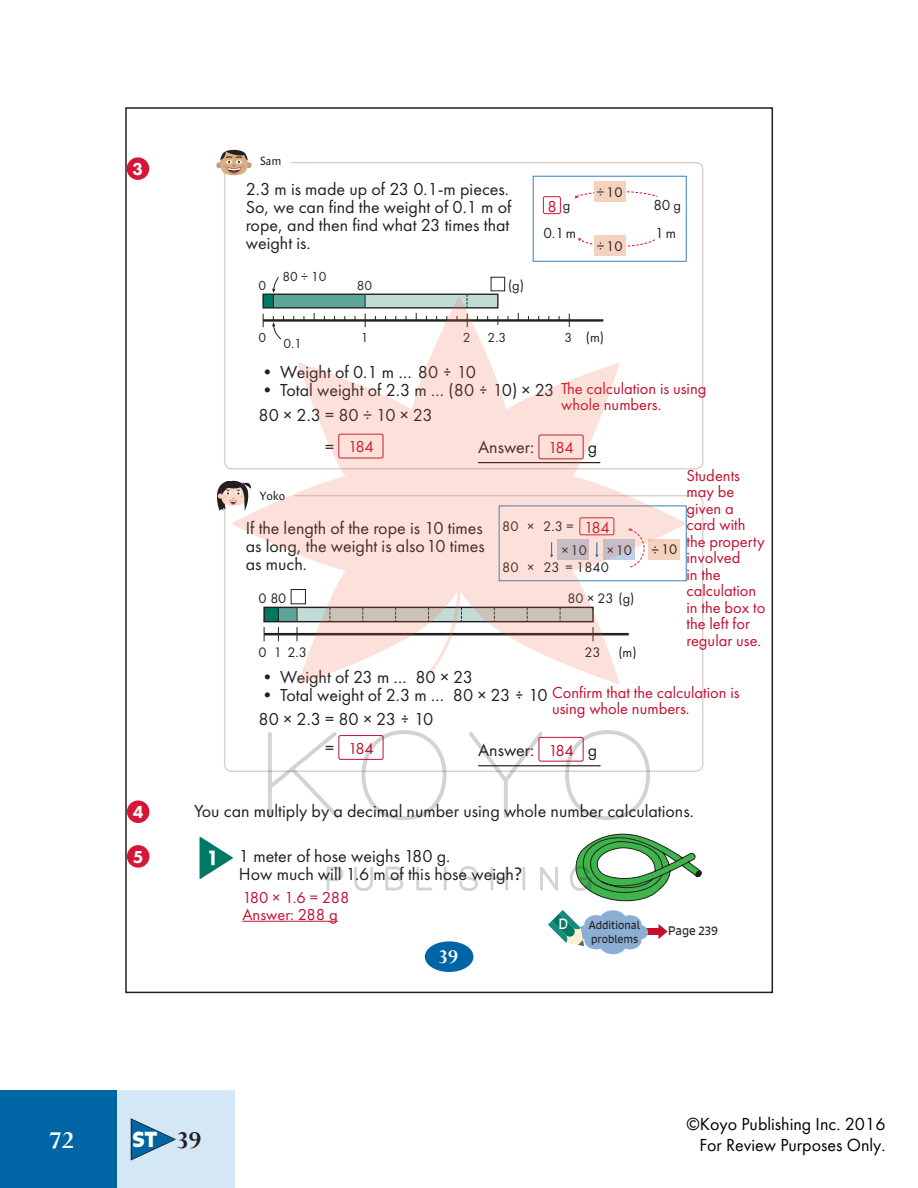
<style>
.page{position:relative;width:918px;height:1188px;background:#fff}
.page>*{position:absolute;margin:0;border:0;box-sizing:border-box;transform-origin:0 0}
.t1{font:700 27px "Perpetua";color:#fff}
.t2{font:700 21.6px "Perpetua";color:#fff}
.t3{font:700 21px "Signo";color:#fff}
.t4{font:18px/18px "Futura PT";color:#231f20}
.t5{font:18px/21.6px "Futura PT";color:#000;text-align:right}
.t6{font:800 18px "Futura PT";color:#fff}
.t7{font:16.5px/16.5px "Futura PT";color:#c3102f}
.t8{font:15.15px/27.2px "Futura PT";color:#231f20}
.t9{font:14.4px "Futura PT";color:#231f20}
.t10{font:14.4px "Signo";color:#fff}
.t11{font:14.25px "Futura PT";color:#231f20}
.t12{font:13.65px "Futura PT";color:#231f20}
.t13{font:12px "Expo Sans Pro";color:#231f20}
.t14{font:12px "Signo";color:#231f20}
.t15{font:10.8px/13.5px "Signo";color:#231f20}
.s1{font-size:15.15px}
.s2{font-size:13.65px}
.s3{font-size:14.4px}
.s4{font-family:"Expo Sans Pro"}
.s5{font-family:"Perpetua";font-size:27px;color:#231f20}
</style>
<div class="page">
<div style="left:0;top:1091px;width:118px;height:97px;background:#0065a4"></div>
<div style="left:118px;top:1091px;width:117px;height:97px;background:#d4e7f6"></div>
<svg style="left:131px;top:1118px;width:45px;height:43px"></svg>
<div style="left:425px;top:941px;width:48px;height:31px;background:#0065a4;border-radius:50%"></div>
<div style="left:216px;top:162px;width:7px;height:6px;background:#c69d79;border-radius:50%"></div>
<div style="left:245px;top:162px;width:7px;height:6px;background:#c69d79;border-radius:50%"></div>
<svg style="left:220px;top:150px;width:28px;height:25px"></svg>
<div style="left:543px;top:196px;width:18px;height:18px;border:1px solid #d71535;border-radius:2px"></div>
<svg style="left:575px;top:191px;width:83px;height:7px"></svg>
<svg style="left:578px;top:238px;width:77px;height:9px"></svg>
<div style="left:594px;top:181px;width:31px;height:21px;background:#f4d2be"></div>
<div style="left:594px;top:236px;width:31px;height:20px;background:#f4d2be"></div>
<div style="left:533px;top:176px;width:154px;height:86px;border:1px solid #3582b9"></div>
<svg style="left:217px;top:481px;width:15px;height:30px"></svg>
<div style="left:539px;top:737px;width:45px;height:24px;border:1px solid #c3102f;border-radius:2px"></div>
<div style="left:335px;top:294px;width:163px;height:14px;background:#c3dbd6"></div>
<div style="left:273px;top:294px;width:92px;height:14px;background:#5ca598"></div>
<div style="left:263px;top:294px;width:10px;height:14px;background:#007964"></div>
<div style="left:262px;top:294px;width:237px;height:15px;border:1px solid #231f20"></div>
<svg style="left:272px;top:277px;width:7px;height:20px"></svg>
<div style="left:491px;top:277px;width:14px;height:14px;border:1px solid #231f20"></div>
<svg style="left:200px;top:837px;width:33px;height:42px"></svg>
<div style="left:339px;top:735px;width:44px;height:25px;border:1px solid #c3102f;border-radius:2px"></div>
<hr style="left:479px;top:765px;width:121px;height:1px;background:#231f20">
<hr style="left:242px;top:921px;width:96px;height:1px;background:#c3102f">
<div style="left:127px;top:157px;width:22px;height:23px;background:#d71535;border-radius:50%"></div>
<div style="left:127px;top:800px;width:22px;height:23px;background:#d71535;border-radius:50%"></div>
<div style="left:127px;top:845px;width:22px;height:23px;background:#d71535;border-radius:50%"></div>
<svg style="left:565px;top:730px;width:85px;height:90px"></svg>
<svg style="left:268px;top:732px;width:71px;height:86px"></svg>
<svg style="left:362px;top:730px;width:85px;height:90px"></svg>
<svg style="left:469px;top:732px;width:74px;height:86px"></svg>
<svg style="left:327px;top:867px;width:16px;height:23px"></svg>
<svg style="left:354px;top:867px;width:19px;height:24px"></svg>
<svg style="left:385px;top:867px;width:18px;height:23px"></svg>
<svg style="left:416px;top:867px;width:16px;height:23px"></svg>
<hr style="left:444px;top:867px;width:3px;height:23px;background:#231f20">
<hr style="left:522px;top:867px;width:3px;height:23px;background:#231f20">
<svg style="left:459px;top:866px;width:19px;height:25px"></svg>
<hr style="left:491px;top:867px;width:2px;height:23px;background:#231f20">
<hr style="left:505px;top:867px;width:3px;height:23px;background:#231f20">
<svg style="left:491px;top:877px;width:17px;height:2px"></svg>
<svg style="left:540px;top:834px;width:162px;height:120px"></svg>
<svg style="left:232px;top:297px;width:454px;height:387px"></svg>
<p class="t6" style="left:133px;top:158px;width:12px">3</p>
<p class="t6" style="left:133px;top:801px;width:12px">4</p>
<p class="t6" style="left:133px;top:845px;width:12px">5</p>
<p class="t13" style="left:260px;top:154px;width:23px">Sam</p>
<p class="t4" style="left:246px;top:180px;width:267px">2.3 m is made up of 23 0.1-m pieces.<br>So, we can find the weight of 0.1 m of rope, and then find what 23 times that weight is.</p>
<p class="t12" style="left:282px;top:268px;width:46px">80 ÷ 10</p>
<p class="t12" style="left:259px;top:277px;width:9px">0</p>
<p class="t12" style="left:357px;top:277px;width:17px">80</p>
<p class="t9" style="left:508px;top:277px;width:18px">(g)</p>
<p class="t7" style="left:547px;top:198px;width:11px">8</p>
<p class="t9" style="left:563px;top:197px;width:9px">g</p>
<p class="t8" style="left:543px;top:219px;width:34px">0.1 m</p>
<p class="t9" style="left:597px;top:183px;width:27px"><span class="s1">÷</span>10</p>
<p class="t9" style="left:597px;top:238px;width:27px"><span class="s1">÷</span>10</p>
<p class="t12" style="left:259px;top:329px;width:9px">0</p>
<p class="t12" style="left:283px;top:335px;width:20px">0.1</p>
<p class="t12" style="left:361px;top:329px;width:9px">1</p>
<p class="t12" style="left:463px;top:329px;width:9px">2</p>
<p class="t12" style="left:488px;top:329px;width:20px">2.3</p>
<p class="t9" style="left:564px;top:329px;width:41px"><span class="s2">3</span> (m)</p>
<p class="t8" style="left:653px;top:192px;width:29px">80<span class="s3">g<br></span>1m</p>
<p class="t4" style="left:259px;top:363px;width:219px">• Weight of 0.1 m … 80 <span class="s4">÷</span> 10</p>
<p class="t4" style="left:259px;top:381px;width:297px">• Total weight of 2.3 m … (80 <span class="s4">÷</span> 10) × 23</p>
<p class="t4" style="left:259px;top:406px;width:176px">80 × 2.3 = 80 ÷ 10 × 23</p>
<p class="t7" style="left:561px;top:380px;width:147px">The calculation is using whole numbers.</p>
<p class="t4" style="left:325px;top:438px;width:10px">=</p>
<p class="t7" style="left:348px;top:438px;width:27px">184</p>
<p class="t7" style="left:548px;top:439px;width:27px">184</p>
<p class="t4" style="left:478px;top:438px;width:58px">Answer:</p>
<p class="t4" style="left:588px;top:438px;width:11px">g</p>
<p class="t13" style="left:260px;top:489px;width:27px">Yoko</p>
<p class="t4" style="left:246px;top:519px;width:241px;text-align:justify">If the length of the rope is 10 times as long, the weight is also 10 times as much.</p>
<p class="t9" style="left:502px;top:518px;width:73px">80 × 2.3 =</p>
<p class="t7" style="left:584px;top:519px;width:27px">184</p>
<p class="t9" style="left:562px;top:541px;width:27px">×10</p>
<p class="t9" style="left:607px;top:541px;width:27px">×10</p>
<p class="t9" style="left:652px;top:541px;width:27px"><span class="s1">÷</span>10</p>
<p class="t9" style="left:502px;top:559px;width:34px">80 ×</p>
<p class="t9" style="left:543px;top:559px;width:67px">23 = 1840</p>
<p class="t11" style="left:259px;top:590px;width:29px">080</p>
<p class="t11" style="left:567px;top:590px;width:68px">80 × 23 (g)</p>
<p class="t11" style="left:259px;top:644px;width:50px">0 1 2.3</p>
<p class="t11" style="left:584px;top:644px;width:54px">23 (m)</p>
<p class="t7" style="left:687px;top:467px;width:80px">Students may be given a card with the property involved<br>in the calculation in the box to the left for regular use.</p>
<p class="t4" style="left:259px;top:668px;width:216px">• Weight of 23 m … 80 × 23</p>
<p class="t4" style="left:259px;top:686px;width:291px">• Total weight of 2.3 m … 80 × 23 <span class="s4">÷</span> 10</p>
<p class="t7" style="left:552px;top:684px;width:189px">Confirm that the calculation is using whole numbers.</p>
<p class="t4" style="left:259px;top:709px;width:176px">80 × 2.3 = 80 × 23 <span class="s4">÷</span> 10</p>
<p class="t4" style="left:325px;top:739px;width:10px">=</p>
<p class="t7" style="left:348px;top:740px;width:27px">184</p>
<p class="t7" style="left:548px;top:742px;width:27px">184</p>
<p class="t4" style="left:478px;top:740px;width:58px">Answer:</p>
<p class="t4" style="left:588px;top:740px;width:11px">g</p>
<p class="t4" style="left:194px;top:801px;width:501px">You can multiply by a decimal number using whole number calculations.</p>
<p class="t4" style="left:239px;top:847px;width:285px">1 meter of hose weighs 180 g.<br>How much will 1.6 m of this hose weigh<span class="s4">?</span></p>
<p class="t7" style="left:242px;top:889px;width:109px">180 × 1.6 = 288<br>Answer: 288 g</p>
<p class="t2" style="left:438px;top:943px;width:21px">39</p>
<p class="t10" style="left:559px;top:914px;width:11px">D</p>
<p class="t15" style="left:589px;top:919px;width:53px">Additional problems</p>
<p class="t14" style="left:668px;top:923px;width:51px">Page 239</p>
<h1 class="t1" style="left:49px;top:1123px;width:26px">72</h1>
<p class="t3" style="left:132px;top:1126px;width:70px">ST <span class="s5">39</span></p>
<p class="t5" style="left:687px;top:1113px;width:201px">©Koyo Publishing Inc. 2016<br>For Review Purposes Only.</p>
</div>
